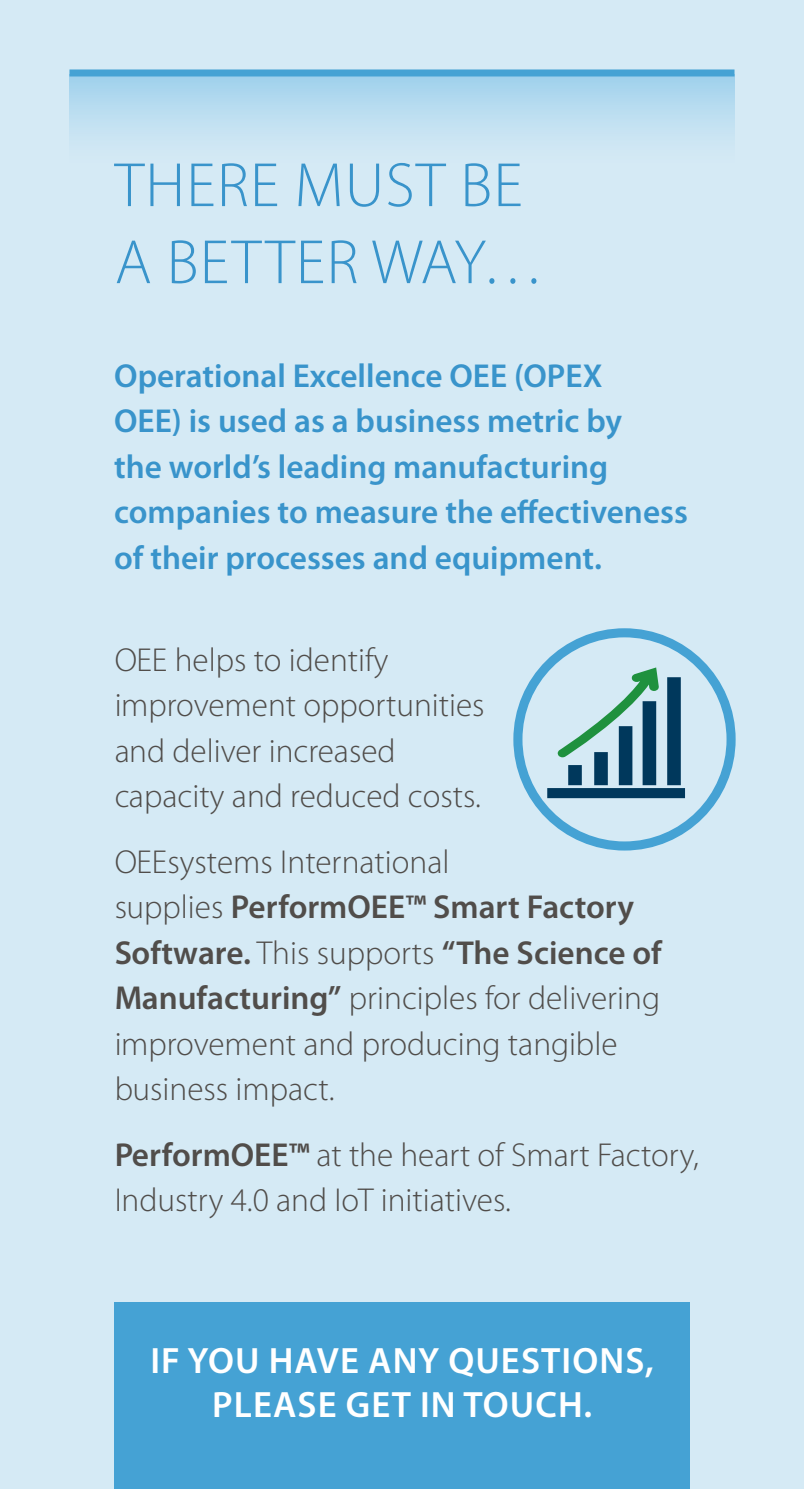
<style>
.page{position:relative;width:804px;height:1489px;background:#fff}
.page>*{position:absolute;margin:0;border:0;box-sizing:border-box;transform-origin:0 0}
.t1{font:300 63px/77px "Myriad Pro";letter-spacing:.02em;color:#45a2d4}
.t2{font:600 36.75px/44.1px "Myriad Pro";letter-spacing:.03em;color:#fff;text-align:center}
.t3{font:300 33.25px/45.5px "Myriad Pro";color:#62544e}
.t4{font:600 33.25px/45.5px "Myriad Pro";color:#45a2d4}
.s1{font-weight:600}
</style>
<div class="page">
<div style="left:0;top:0;width:804px;height:1488px;background:#d5eaf5"></div>
<div style="left:69px;top:74px;width:665px;height:93px;background:linear-gradient(to bottom,#9dcfeb,#ddeef6)"></div>
<div style="left:69px;top:69px;width:665px;height:7px;background:#45a2d4"></div>
<svg style="left:513px;top:628px;width:222px;height:222px"></svg>
<svg style="left:547px;top:667px;width:138px;height:131px"></svg>
<div style="left:114px;top:1302px;width:576px;height:186px;background:#45a2d4"></div>
<h1 class="t1" style="left:115px;top:146px;width:431px">THERE MUST BE<br>A BETTER WAY…</h1>
<p class="t4" style="left:114px;top:352px;width:575px">Operational Excellence OEE (OPEX<br>OEE) is used as a business metric by<br>the world’s leading manufacturing companies to measure the effectiveness of their processes and equipment.</p>
<p class="t3" style="left:114px;top:636px;width:372px">OEE helps to identify improvement opportunities and deliver increased capacity and reduced costs.</p>
<p class="t3" style="left:114px;top:838px;width:549px">OEEsystems International<br>supplies <span class="s1">PerformOEE™ Smart Factory Software.</span> This supports <span class="s1">“The Science of Manufacturing”</span> principles for delivering improvement and producing tangible business impact.</p>
<p class="t3" style="left:114px;top:1131px;width:586px"><span class="s1">PerformOEE™</span> at the heart of Smart Factory,<br>Industry 4.0 and IoT initiatives.</p>
<p class="t2" style="left:150px;top:1337px;width:505px">IF YOU HAVE ANY QUESTIONS,<br>PLEASE GET IN TOUCH.</p>
</div>
